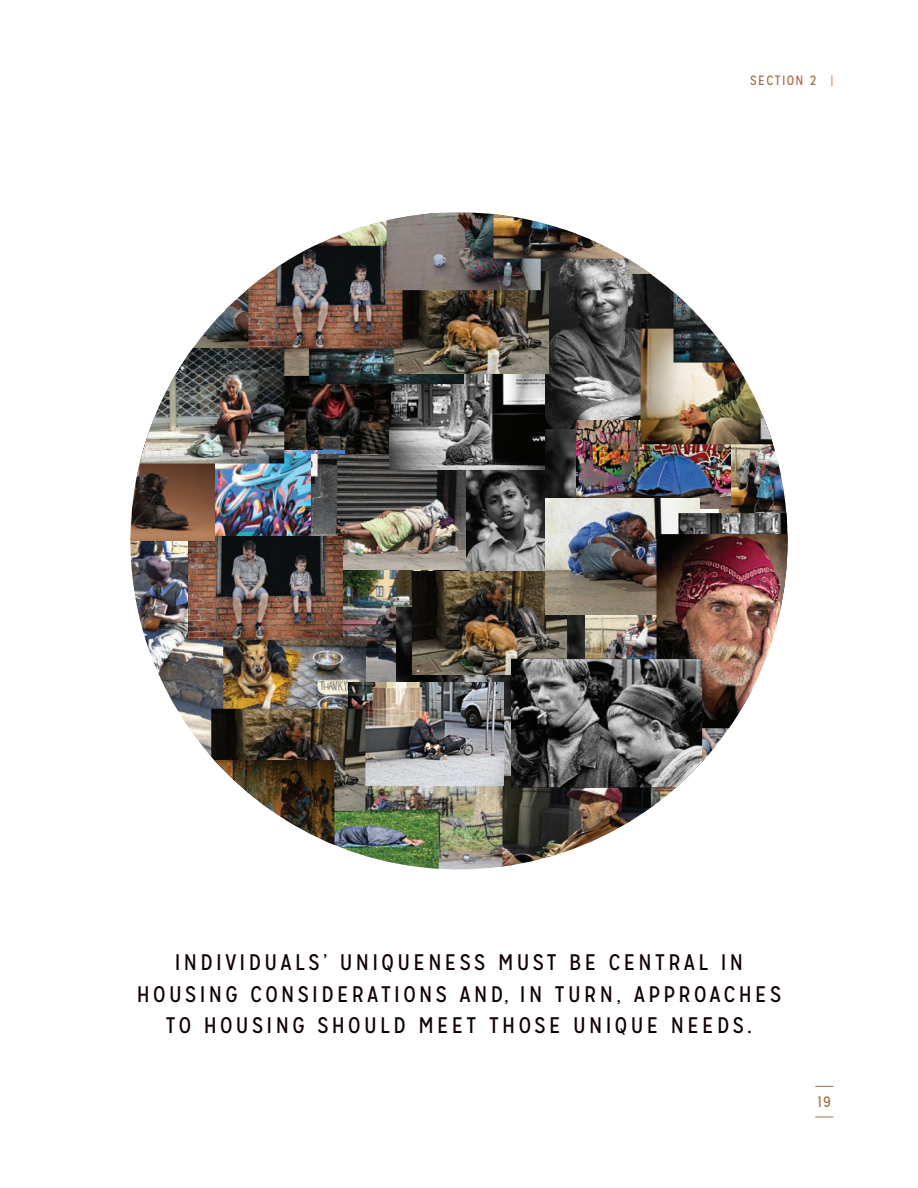
<style>
.page{position:relative;width:918px;height:1188px;background:#fff}
.page>*{position:absolute;margin:0;border:0;box-sizing:border-box;transform-origin:0 0}
.BODY{font:22.5px/31.8px "Mission Gothic";letter-spacing:.15em;color:#0d0000;text-align:center}
.t1{font:15px "Mission Gothic";color:#a66c42}
.t2{font:13.5px "Mission Gothic";letter-spacing:.1em;color:#a66c42}
.s1{font-weight:300;font-size:12px}
</style>
<div class="page">
<svg style="left:815px;top:1086px;width:18px;height:1px"></svg>
<svg style="left:815px;top:1117px;width:18px;height:1px"></svg>
<img style="left:284px;top:376px;width:106px;height:78px">
<img style="left:541px;top:258px;width:133px;height:172px">
<img style="left:342px;top:570px;width:92px;height:113px">
<img style="left:396px;top:607px;width:115px;height:169px">
<img style="left:215px;top:450px;width:130px;height:87px">
<img style="left:434px;top:430px;width:152px;height:229px">
<img style="left:413px;top:572px;width:154px;height:102px">
<img style="left:223px;top:634px;width:143px;height:75px">
<img style="left:502px;top:776px;width:149px;height:91px">
<img style="left:719px;top:444px;width:68px;height:69px">
<img style="left:311px;top:454px;width:155px;height:116px">
<img style="left:193px;top:289px;width:116px;height:87px">
<img style="left:576px;top:420px;width:155px;height:88px">
<img style="left:390px;top:374px;width:154px;height:95px">
<img style="left:130px;top:541px;width:93px;height:216px">
<img style="left:365px;top:785px;width:137px;height:84px">
<img style="left:349px;top:683px;width:154px;height:102px">
<img style="left:188px;top:537px;width:154px;height:103px">
<img style="left:130px;top:462px;width:85px;height:79px">
<img style="left:309px;top:348px;width:155px;height:36px">
<img style="left:586px;top:614px;width:71px;height:45px">
<img style="left:651px;top:788px;width:21px;height:20px">
<img style="left:546px;top:499px;width:154px;height:115px">
<img style="left:679px;top:513px;width:109px;height:21px">
<img style="left:334px;top:810px;width:105px;height:59px">
<img style="left:641px;top:329px;width:132px;height:115px">
<img style="left:395px;top:272px;width:154px;height:102px">
<img style="left:314px;top:220px;width:73px;height:26px">
<img style="left:140px;top:348px;width:144px;height:116px">
<img style="left:248px;top:246px;width:154px;height:102px">
<img style="left:387px;top:212px;width:154px;height:78px">
<img style="left:655px;top:728px;width:74px;height:63px">
<img style="left:494px;top:214px;width:133px;height:45px">
<img style="left:628px;top:259px;width:23px;height:15px">
<svg style="left:137px;top:465px;width:2px;height:11px"></svg>
<img style="left:761px;top:411px;width:11px;height:28px">
<img style="left:211px;top:709px;width:154px;height:102px">
<img style="left:214px;top:760px;width:120px;height:85px">
<img style="left:674px;top:292px;width:61px;height:71px">
<img style="left:657px;top:534px;width:131px;height:194px">
<img style="left:511px;top:659px;width:191px;height:129px">
<p class="t2" style="left:750px;top:72px;width:85px">SECTION 2 <span class="s1">|</span></p>
<p class="BODY" style="left:137px;top:946px;width:646px">INDIVIDUALS’ UNIQUENESS MUST BE CENTRAL IN<br>HOUSING CONSIDERATIONS AND, IN TURN, APPROACHES<br>TO HOUSING SHOULD MEET THOSE UNIQUE NEEDS.</p>
<p class="t1" style="left:818px;top:1093px;width:15px">19</p>
</div>
